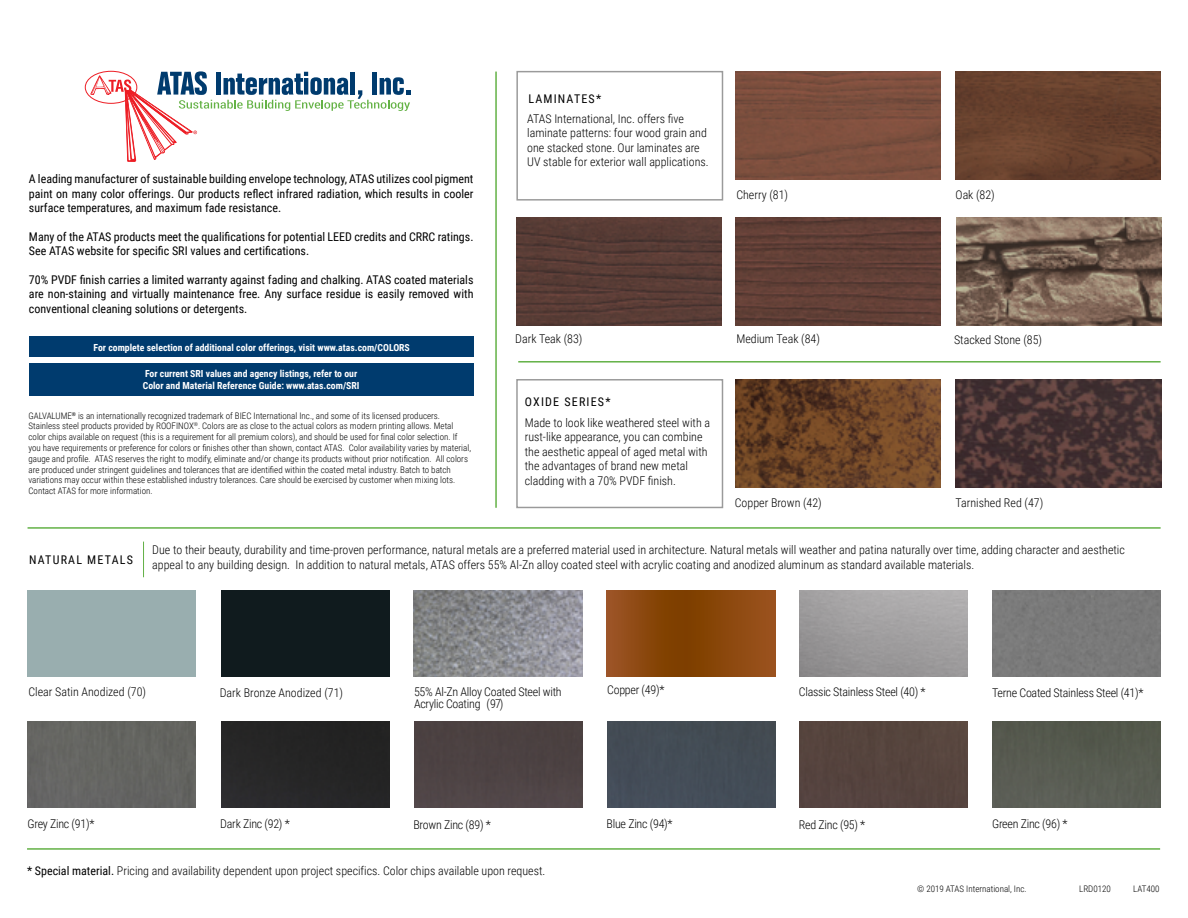
<style>
.page{position:relative;width:1188px;height:918px;background:#fff}
.page>*{position:absolute;margin:0;border:0;box-sizing:border-box;transform-origin:0 0}
.t1{font:300 12px/14.4px "Roboto Condensed";color:#000}
.t2{font:12px/14.4px "Roboto Condensed";color:#000;text-align:justify}
.t3{font:300 12px/12px "Roboto Condensed";letter-spacing:-.02em;color:#000}
.t4{font:12px "Roboto Condensed";letter-spacing:.1em;color:#000}
.t5{font:700 9.75px/11.7px "Roboto Condensed";color:#fff}
.t6{font:300 9px/10.8px "Roboto Condensed";color:#000}
.s1{font-weight:400}
</style>
<div class="page">
<img style="left:957px;top:217px;width:205px;height:108px">
<img style="left:735px;top:72px;width:206px;height:108px">
<img style="left:955px;top:72px;width:206px;height:108px">
<img style="left:735px;top:217px;width:206px;height:108px">
<img style="left:516px;top:217px;width:206px;height:108px">
<hr style="left:518px;top:361px;width:643px;height:2px;background:#63b146">
<hr style="left:28px;top:527px;width:1133px;height:2px;background:#63b146">
<img style="left:735px;top:380px;width:206px;height:108px">
<img style="left:956px;top:380px;width:205px;height:108px">
<img style="left:414px;top:590px;width:168px;height:87px">
<div style="left:27px;top:590px;width:168px;height:87px;background:#99aeaf"></div>
<div style="left:221px;top:590px;width:169px;height:87px;background:#101b1e"></div>
<div style="left:414px;top:721px;width:168px;height:87px;background:#4d4243"></div>
<svg style="left:607px;top:590px;width:168px;height:87px;background:#8b480e"></svg>
<div style="left:27px;top:721px;width:168px;height:87px;background:#646562"></div>
<div style="left:221px;top:721px;width:169px;height:87px;background:#252525"></div>
<div style="left:607px;top:721px;width:168px;height:87px;background:#434c56"></div>
<div style="left:799px;top:721px;width:169px;height:87px;background:#56443e"></div>
<div style="left:992px;top:721px;width:169px;height:87px;background:#575b51"></div>
<div style="left:29px;top:337px;width:445px;height:20px;background:#003b6e"></div>
<div style="left:29px;top:364px;width:445px;height:32px;background:#003b6e"></div>
<hr style="left:143px;top:542px;width:1px;height:35px;background:#63b146">
<hr style="left:27px;top:848px;width:1133px;height:2px;background:#63b146">
<hr style="left:495px;top:72px;width:2px;height:436px;background:#63b146">
<svg style="left:85px;top:71px;width:52px;height:32px"></svg>
<div style="left:85px;top:71px;width:52px;height:33px;border:1px solid #ed1d24;border-radius:50%"></div>
<svg style="left:91px;top:71px;width:319px;height:91px"></svg>
<p class="t4" style="left:528px;top:90px;width:74px">LAMINATES*</p>
<p class="t2" style="left:29px;top:171px;width:446px">A leading manufacturer of sustainable building envelope technology, ATAS utilizes cool pigment paint on many color offerings. Our products reflect infrared radiation, which results in cooler surface temperatures, and maximum fade resistance.</p>
<p class="t2" style="left:29px;top:229px;width:446px">Many of the ATAS products meet the qualifications for potential LEED credits and CRRC ratings.<br>See ATAS website for specific SRI values and certifications.</p>
<p class="t2" style="left:29px;top:272px;width:446px">70% PVDF finish carries a limited warranty against fading and chalking. ATAS coated materials are non-staining and virtually maintenance free. Any surface residue is easily removed with conventional cleaning solutions or detergents.</p>
<p class="t5" style="left:93px;top:341px;width:318px">For complete selection of additional color offerings, visit www.atas.com/COLORS</p>
<p class="t5" style="left:143px;top:367px;width:218px">For current SRI values and agency listings, refer to our<br>Color and Material Reference Guide: www.atas.com/SRI</p>
<p class="t6" style="left:29px;top:410px;width:444px">GALVALUME<sup>®</sup> is an internationally recognized trademark of BIEC International Inc., and some of its licensed producers.<br>Stainless steel products provided by ROOFINOX<sup>®</sup>. Colors are as close to the actual colors as modern printing allows. Metal color chips available on request (this is a requirement for all premium colors), and should be used for final color selection. If you have requirements or preference for colors or finishes other than shown, contact ATAS. Color availability varies by material, gauge and profile. ATAS reserves the right to modify, eliminate and/or change its products without prior notification. All colors are produced under stringent guidelines and tolerances that are identified within the coated metal industry. Batch to batch variations may occur within these established industry tolerances. Care should be exercised by customer when mixing lots.<br>Contact ATAS for more information.</p>
<p class="t1" style="left:527px;top:111px;width:183px">ATAS International, Inc. offers five laminate patterns: four wood grain and one stacked stone. Our laminates are UV stable for exterior wall applications.</p>
<p class="t1" style="left:736px;top:187px;width:53px">Cherry (81)</p>
<p class="t1" style="left:956px;top:187px;width:41px">Oak (82)</p>
<p class="t1" style="left:515px;top:331px;width:69px">Dark Teak (83)</p>
<p class="t1" style="left:736px;top:331px;width:85px">Medium Teak (84)</p>
<p class="t4" style="left:525px;top:394px;width:87px">OXIDE SERIES*</p>
<p class="t1" style="left:525px;top:415px;width:187px">Made to look like weathered steel with a rust-like appearance, you can combine the aesthetic appeal of aged metal with the advantages of brand new metal cladding with a 70% PVDF finish.</p>
<p class="t1" style="left:735px;top:495px;width:88px">Copper Brown (42)</p>
<p class="t1" style="left:954px;top:332px;width:90px">Stacked Stone (85)</p>
<p class="t1" style="left:956px;top:495px;width:89px">Tarnished Red (47)</p>
<p class="t4" style="left:29px;top:551px;width:105px">NATURAL METALS</p>
<p class="t1" style="left:152px;top:542px;width:974px">Due to their beauty, durability and time-proven performance, natural metals are a preferred material used in architecture. Natural metals will weather and patina naturally over time, adding character and aesthetic appeal to any building design. In addition to natural metals, ATAS offers 55% Al-Zn alloy coated steel with acrylic coating and anodized aluminum as standard available materials.</p>
<p class="t1" style="left:29px;top:684px;width:119px">Clear Satin Anodized (70)</p>
<p class="t1" style="left:220px;top:685px;width:125px">Dark Bronze Anodized (71)</p>
<p class="t3" style="left:414px;top:685px;width:149px">55% Al-Zn Alloy Coated Steel with<br>Acrylic Coating (97)</p>
<p class="t3" style="left:607px;top:684px;width:59px">Copper (49)*</p>
<p class="t3" style="left:992px;top:686px;width:153px">Terne Coated Stainless Steel (41)*</p>
<p class="t3" style="left:799px;top:685px;width:128px">Classic Stainless Steel (40) *</p>
<p class="t3" style="left:28px;top:817px;width:68px">Grey Zinc (91)*</p>
<p class="t3" style="left:220px;top:817px;width:71px">Dark Zinc (92) *</p>
<p class="t3" style="left:607px;top:817px;width:68px">Blue Zinc (94)*</p>
<p class="t3" style="left:799px;top:818px;width:68px">Red Zinc (95) *</p>
<p class="t3" style="left:992px;top:817px;width:77px">Green Zinc (96) *</p>
<p class="t3" style="left:413px;top:818px;width:79px">Brown Zinc (89) *</p>
<p class="t1" style="left:27px;top:863px;width:520px"><span class="s1">* Special material.</span> Pricing and availability dependent upon project specifics. Color chips available upon request.</p>
<p class="t6" style="left:917px;top:883px;width:111px">© 2019 ATAS International, Inc.</p>
<p class="t6" style="left:1079px;top:883px;width:33px">LRD0120</p>
<p class="t6" style="left:1133px;top:883px;width:28px">LAT400</p>
</div>
